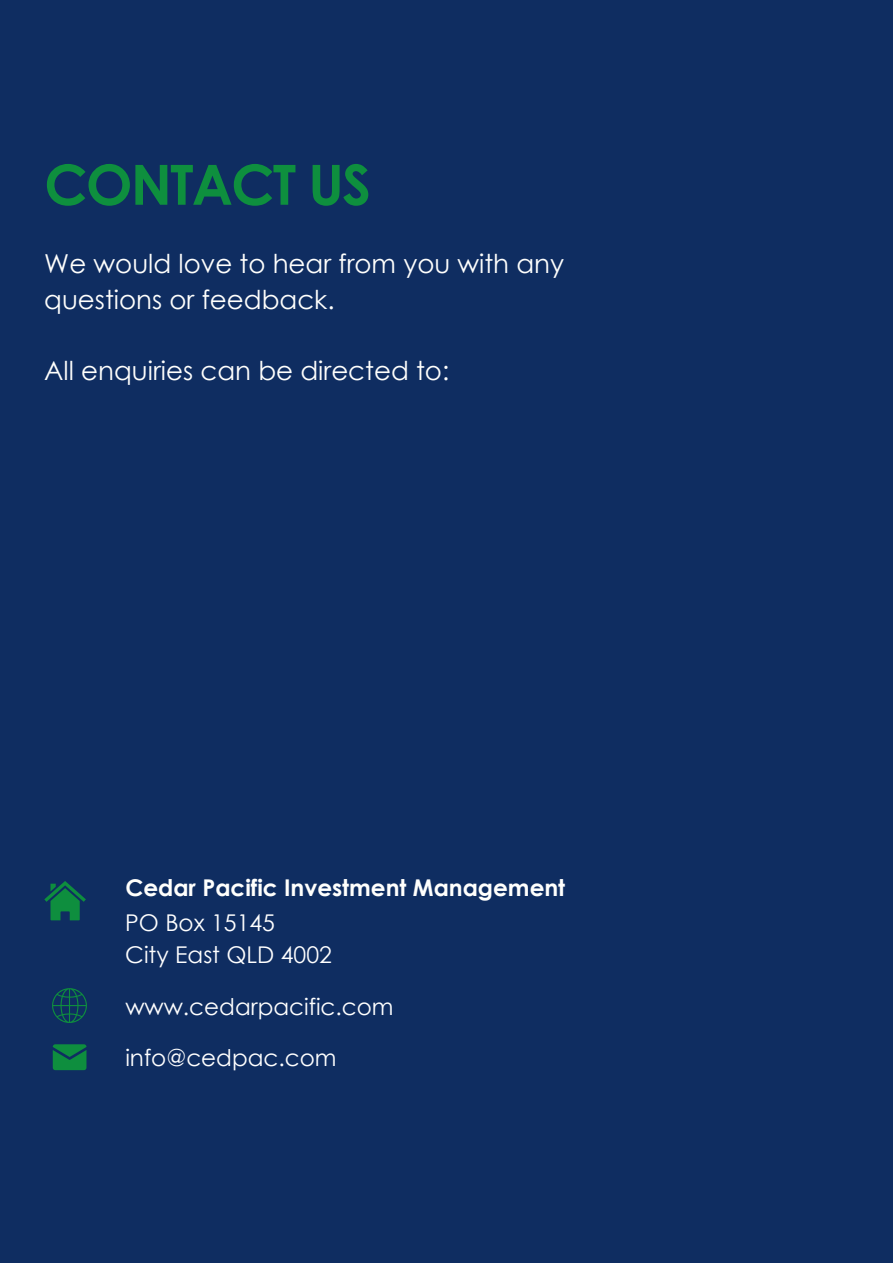
<style>
.page{position:relative;width:893px;height:1264px;background:#fff}
.page>*{position:absolute;margin:0;border:0;box-sizing:border-box;transform-origin:0 0}
.t1{font:700 55.5px "Century Gothic";letter-spacing:-.03em;color:#0e8f3e}
.t2{font:26.1px/35.5px "Century Gothic";color:#fffffd}
.t3{font:23.1px/31.5px "Century Gothic";color:#fff}
.t4{font:700 23.1px "Century Gothic";color:#fffffd}
</style>
<div class="page">
<div style="left:0;top:0;width:892px;height:1262px;background:#0f2d61"></div>
<svg style="left:53px;top:1044px;width:33px;height:26px"></svg>
<svg style="left:52px;top:988px;width:35px;height:35px"></svg>
<svg style="left:44px;top:881px;width:42px;height:39px"></svg>
<h1 class="t1" style="left:44px;top:149px;width:328px">CONTACT US</h1>
<p class="t2" style="left:44px;top:245px;width:521px">We would love to hear from you with any questions or feedback.</p>
<p class="t2" style="left:44px;top:351px;width:406px">All enquiries can be directed to:</p>
<p class="t4" style="left:125px;top:873px;width:441px">Cedar Pacific Investment Management</p>
<p class="t3" style="left:125px;top:906px;width:208px">PO Box 15145<br>City East QLD 4002</p>
<p class="t3" style="left:125px;top:989px;width:270px">www.cedarpacific.com</p>
<p class="t3" style="left:125px;top:1041px;width:213px">info@cedpac.com</p>
</div>
